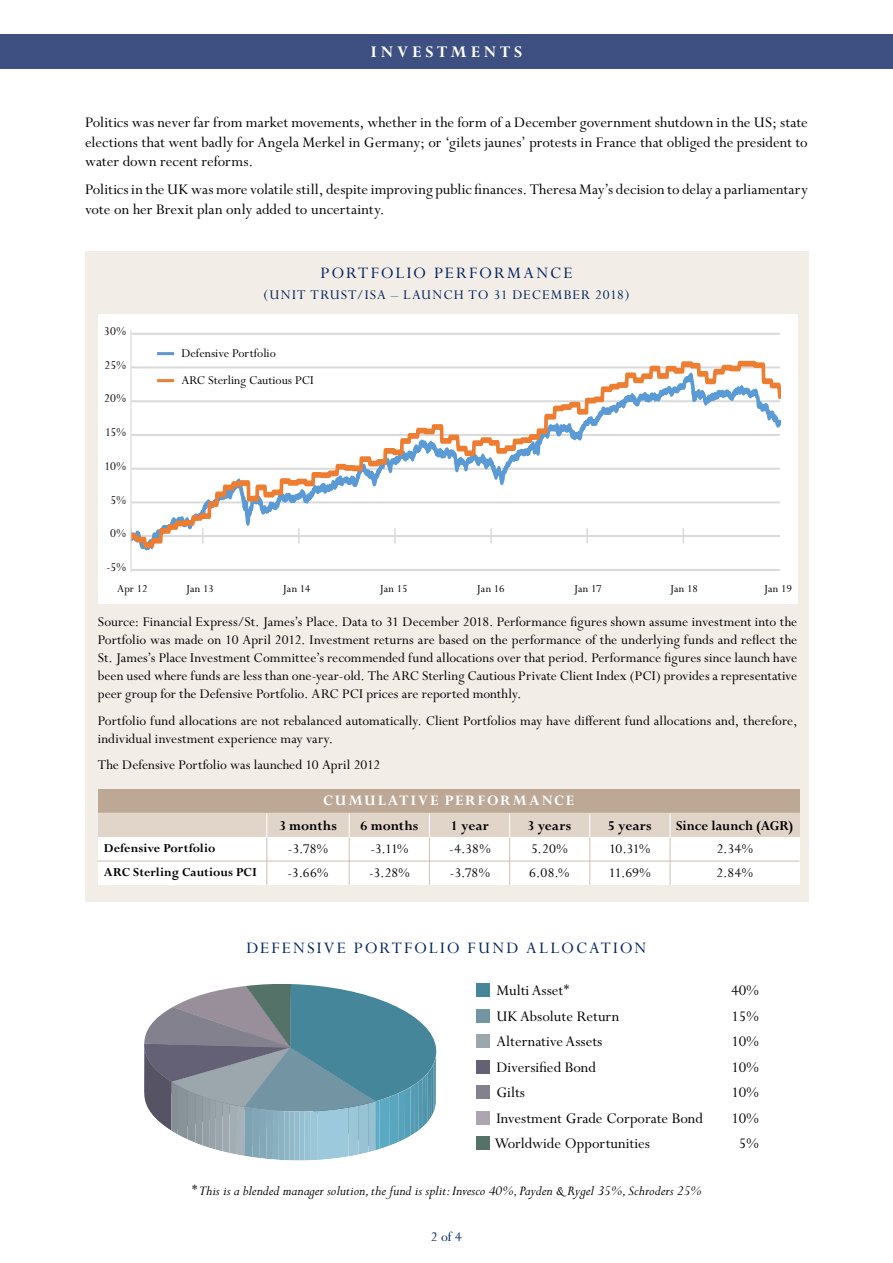
<style>
.page{position:relative;width:893px;height:1263px;background:#fff}
.page>*{position:absolute;margin:0;border:0;box-sizing:border-box;transform-origin:0 0}
.t1{font:18px "Perpetua Std";letter-spacing:.11em;color:#00245d}
.t2{font:700 18px "Perpetua Std";letter-spacing:.22em;color:#fff}
.t3{font:16.5px/19.5px "Perpetua Std";color:#000;text-align:justify}
.t4{font:700 16.05px "Perpetua Std";letter-spacing:.115em;color:#fff}
.t5{font:15px/23.7px "Perpetua Std";color:#000}
.t6{font:italic 15px "Perpetua Std";color:#000}
.t7{font:15px "Perpetua Std";letter-spacing:.07em;color:#00245d}
.t8{font:700 15px "Perpetua Std";color:#000}
.t9{font:700 15px "Perpetua Std";color:#000;scale:.96 1}
.t10{font:700 13.5px "Perpetua Std";letter-spacing:.005em;color:#000}
.t11{font:13.5px/27px "Perpetua Std";color:#000}
.t12{font:13.5px "Perpetua Std";color:#000;scale:.95 1}
.t13{font:12px "Perpetua Std";letter-spacing:.005em;color:#000}
</style>
<div class="page">
<div style="left:0;top:34px;width:893px;height:34px;background:#3e4f81"></div>
<div style="left:85px;top:251px;width:724px;height:650px;background:#f3ede8"></div>
<div style="left:98px;top:315px;width:699px;height:289px;background:#fff"></div>
<hr style="left:131px;top:569px;width:649px;height:2px;background:#d9d9d9">
<hr style="left:131px;top:333px;width:649px;height:2px;background:#d9d9d9">
<svg style="left:132px;top:361px;width:649px;height:187px"></svg>
<div style="left:217px;top:528px;width:564px;height:25px;background:#fff"></div>
<hr style="left:217px;top:535px;width:563px;height:2px;background:#d9d9d9">
<div style="left:98px;top:789px;width:701px;height:24px;background:#bca895"></div>
<div style="left:98px;top:813px;width:701px;height:30px;background:#e1d5ca"></div>
<div style="left:98px;top:837px;width:701px;height:24px;background:#fff"></div>
<div style="left:98px;top:861px;width:701px;height:24px;background:#fff"></div>
<hr style="left:98px;top:861px;width:701px;height:1px;background:#cfbeaf">
<hr style="left:349px;top:837px;width:1px;height:48px;background:#cfbeaf">
<hr style="left:429px;top:837px;width:1px;height:48px;background:#cfbeaf">
<hr style="left:509px;top:837px;width:1px;height:48px;background:#cfbeaf">
<hr style="left:589px;top:837px;width:1px;height:48px;background:#cfbeaf">
<hr style="left:670px;top:837px;width:1px;height:48px;background:#cfbeaf">
<hr style="left:266px;top:837px;width:1px;height:48px;background:#cfbeaf">
<svg style="left:349px;top:813px;width:1px;height:24px"></svg>
<svg style="left:429px;top:813px;width:1px;height:24px"></svg>
<svg style="left:509px;top:813px;width:1px;height:24px"></svg>
<svg style="left:589px;top:813px;width:1px;height:24px"></svg>
<svg style="left:670px;top:813px;width:1px;height:24px"></svg>
<svg style="left:266px;top:813px;width:1px;height:24px"></svg>
<hr style="left:157px;top:352px;width:17px;height:3px;background:#5e96d0">
<hr style="left:157px;top:379px;width:17px;height:3px;background:#ee7e31">
<hr style="left:131px;top:330px;width:1px;height:242px;background:#d1d3d4">
<svg style="left:298px;top:528px;width:2px;height:15px"></svg>
<svg style="left:202px;top:528px;width:1px;height:15px"></svg>
<svg style="left:394px;top:528px;width:2px;height:15px"></svg>
<svg style="left:490px;top:528px;width:2px;height:15px"></svg>
<svg style="left:586px;top:528px;width:2px;height:15px"></svg>
<svg style="left:683px;top:528px;width:1px;height:15px"></svg>
<svg style="left:144px;top:984px;width:293px;height:176px"></svg>
<svg style="left:476px;top:984px;width:13px;height:12px"></svg>
<svg style="left:476px;top:1009px;width:13px;height:13px"></svg>
<svg style="left:476px;top:1035px;width:13px;height:12px"></svg>
<svg style="left:476px;top:1060px;width:13px;height:13px"></svg>
<svg style="left:476px;top:1086px;width:13px;height:12px"></svg>
<svg style="left:476px;top:1111px;width:13px;height:13px"></svg>
<svg style="left:476px;top:1137px;width:13px;height:12px"></svg>
<p class="t2" style="left:371px;top:42px;width:153px">INVESTMENTS</p>
<p class="t3" style="left:85px;top:113px;width:724px">Politics was never far from market movements, whether in the form of a December government shutdown in the US; state elections that went badly for Angela Merkel in Germany; or ‘gilets jaunes’ protests in France that obliged the president to water down recent reforms.</p>
<p class="t3" style="left:85px;top:180px;width:724px">Politics in the UK was more volatile still, despite improving public finances. Theresa May’s decision to delay a parliamentary vote on her Brexit plan only added to uncertainty.</p>
<p class="t12" style="left:104px;top:324px;width:25px">30%</p>
<p class="t12" style="left:105px;top:358px;width:24px">25%</p>
<p class="t12" style="left:104px;top:391px;width:25px">20%</p>
<p class="t12" style="left:105px;top:425px;width:24px">15%</p>
<p class="t12" style="left:104px;top:459px;width:24px">10%</p>
<p class="t12" style="left:111px;top:493px;width:18px">5%</p>
<p class="t12" style="left:110px;top:526px;width:18px">0%</p>
<p class="t12" style="left:106px;top:560px;width:22px">-5%</p>
<p class="t1" style="left:320px;top:264px;width:254px">PORTFOLIO PERFORMANCE</p>
<p class="t7" style="left:264px;top:287px;width:367px">(UNIT TRUST/ISA – LAUNCH TO 31 DECEMBER 2018)</p>
<p class="t11" style="left:181px;top:340px;width:134px">Defensive Portfolio<br>ARC Sterling Cautious PCI</p>
<p class="t13" style="left:117px;top:583px;width:32px">Apr 12</p>
<p class="t13" style="left:186px;top:583px;width:29px">Jan 13</p>
<p class="t13" style="left:283px;top:583px;width:29px">Jan 14</p>
<p class="t13" style="left:380px;top:583px;width:29px">Jan 15</p>
<p class="t13" style="left:477px;top:583px;width:29px">Jan 16</p>
<p class="t13" style="left:574px;top:583px;width:29px">Jan 17</p>
<p class="t13" style="left:670px;top:583px;width:29px">Jan 18</p>
<p class="t13" style="left:764px;top:583px;width:29px">Jan 19</p>
<p class="t5" style="left:98px;top:613px;width:701px;line-height:18px;text-align:justify">Source: Financial Express/St. James’s Place. Data to 31 December 2018. Performance figures shown assume investment into the Portfolio was made on 10 April 2012. Investment returns are based on the performance of the underlying funds and reflect the St. James’s Place Investment Committee’s recommended fund allocations over that period. Performance figures since launch have been used where funds are less than one-year-old. The ARC Sterling Cautious Private Client Index (PCI) provides a representative peer group for the Defensive Portfolio. ARC PCI prices are reported monthly.</p>
<p class="t5" style="left:98px;top:712px;width:701px;line-height:18px">Portfolio fund allocations are not rebalanced automatically. Client Portfolios may have different fund allocations and, therefore, individual investment experience may vary.</p>
<p class="t5" style="left:98px;top:753px;width:284px">The Defensive Portfolio was launched 10 April 2012</p>
<p class="t4" style="left:323px;top:792px;width:252px">CUMULATIVE PERFORMANCE</p>
<p class="t10" style="left:104px;top:841px;width:113px">Defensive Portfolio</p>
<p class="t8" style="left:279px;top:817px;width:59px">3 months</p>
<p class="t5" style="left:288px;top:838px;width:42px">-3.78%</p>
<p class="t10" style="left:104px;top:865px;width:155px">ARC Sterling Cautious PCI</p>
<p class="t5" style="left:288px;top:861px;width:42px">-3.66%</p>
<p class="t8" style="left:360px;top:817px;width:59px">6 months</p>
<p class="t5" style="left:369px;top:838px;width:42px">-3.11% -3.28%</p>
<p class="t8" style="left:451px;top:817px;width:40px">1 year</p>
<p class="t5" style="left:449px;top:838px;width:43px">-4.38% -3.78%</p>
<p class="t8" style="left:527px;top:817px;width:45px">3 years</p>
<p class="t5" style="left:529px;top:838px;width:42px">5.20%<br>6.08.%</p>
<p class="t9" style="left:676px;top:817px;width:124px">Since launch (AGR)</p>
<p class="t8" style="left:608px;top:817px;width:45px">5 years</p>
<p class="t5" style="left:609px;top:838px;width:43px">10.31%<br>11.69%</p>
<p class="t5" style="left:717px;top:838px;width:38px">2.34%<br>2.84%</p>
<p class="t1" style="left:246px;top:939px;width:402px">DEFENSIVE PORTFOLIO FUND ALLOCATION</p>
<p class="t3" style="left:496px;top:981px;width:75px">Multi Asset<sup>*</sup></p>
<p class="t3" style="left:731px;top:981px;width:29px">40%</p>
<p class="t3" style="left:496px;top:1007px;width:124px">UK Absolute Return</p>
<p class="t3" style="left:731px;top:1007px;width:29px">15%</p>
<p class="t3" style="left:496px;top:1032px;width:107px">Alternative Assets</p>
<p class="t3" style="left:731px;top:1032px;width:29px">10%</p>
<p class="t3" style="left:496px;top:1058px;width:101px">Diversified Bond</p>
<p class="t3" style="left:731px;top:1058px;width:29px">10%</p>
<p class="t3" style="left:496px;top:1083px;width:30px">Gilts</p>
<p class="t3" style="left:731px;top:1083px;width:29px">10%</p>
<p class="t3" style="left:496px;top:1109px;width:208px">Investment Grade Corporate Bond</p>
<p class="t3" style="left:731px;top:1109px;width:29px">10%</p>
<p class="t3" style="left:494px;top:1134px;width:157px">Worldwide Opportunities</p>
<p class="t3" style="left:739px;top:1134px;width:21px">5%</p>
<p class="t6" style="left:191px;top:1183px;width:512px"><sup>*</sup>This is a blended manager solution, the fund is split: Invesco 40%, Payden &amp; Rygel 35%, Schroders 25%</p>
<p class="t7" style="left:431px;top:1228px;width:33px">2 of 4</p>
</div>
